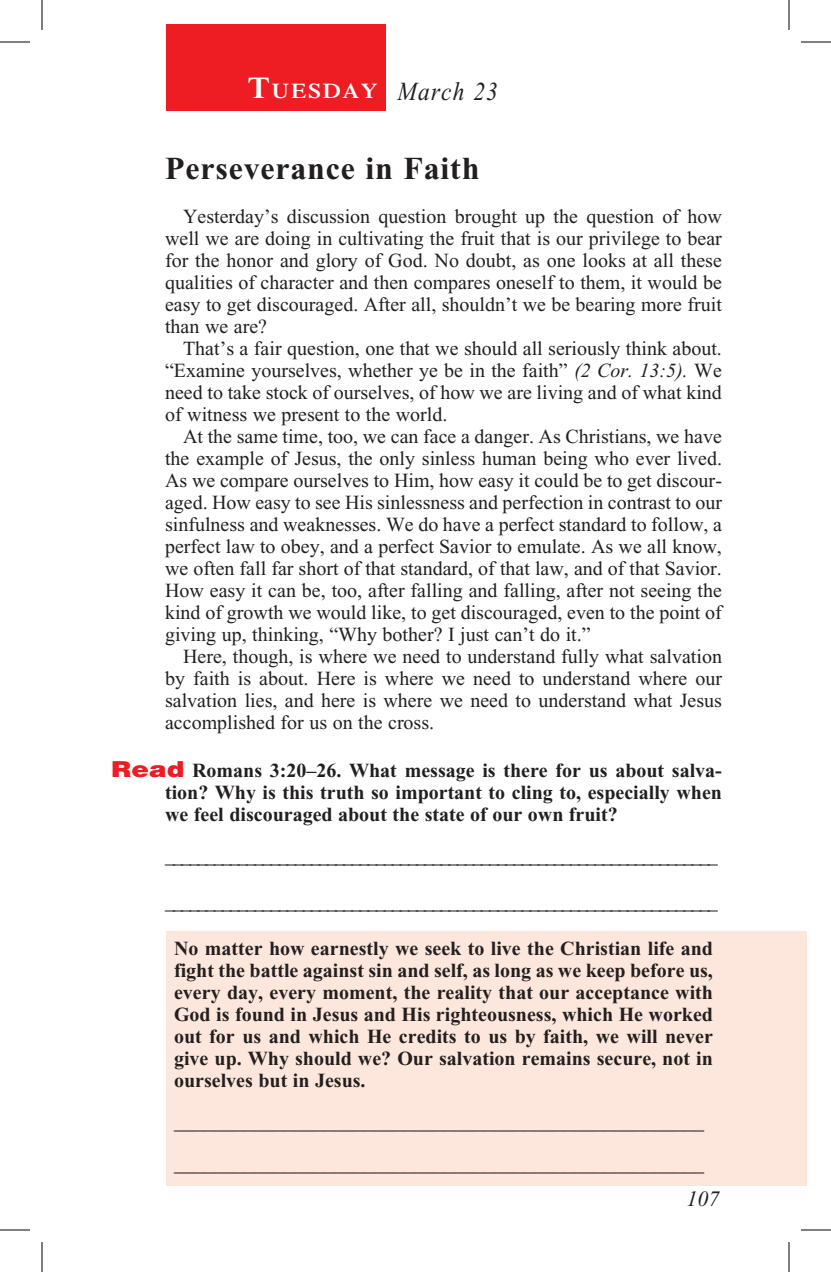
<style>
.page{position:relative;width:831px;height:1272px;background:#fff}
.page>*{position:absolute;margin:0;border:0;box-sizing:border-box;transform-origin:0 0}
._01-Daily_head{font:700 32px "Times New Roman";letter-spacing:.025em;color:#231f20}
._00-Month-Day{font:italic 26px "Times New Roman";letter-spacing:.05em;color:#231f20;scale:.9 1}
.t1{font:italic 22px "Times New Roman";color:#231f20}
.t2{font:600 21px "Times";letter-spacing:.07em;color:#fff;scale:1.1 1}
._4-Body_Copy{font:20px/22px "Times New Roman";color:#231f20;text-align:justify}
.x-screened_box-text{font:700 20px/22px "Times New Roman";color:#231f20;text-align:justify}
._6-question{font:700 20px/22px "Times New Roman";color:#231f20;text-align:justify}
.Ruled_lines_w_text{font:italic 20px "Times New Roman";color:#231f20}
.s1{font-size:30px}
.s2{font-style:italic}
.s3{font-family:"Helvetica";font-weight:900;font-size:22px;color:#ee1d23}
</style>
<div class="page">
<div style="left:166px;top:931px;width:641px;height:254px;background:#fde7dc"></div>
<div style="left:166px;top:24px;width:220px;height:87px;background:#ee1d23"></div>
<hr style="left:0;top:42px;width:30px;height:1px;background:#000">
<hr style="left:801px;top:42px;width:30px;height:1px;background:#000">
<hr style="left:0;top:1230px;width:30px;height:1px;background:#000">
<hr style="left:801px;top:1230px;width:30px;height:1px;background:#000">
<hr style="left:42px;top:0;width:1px;height:30px;background:#000">
<hr style="left:42px;top:1242px;width:1px;height:30px;background:#000">
<hr style="left:789px;top:0;width:1px;height:30px;background:#000">
<hr style="left:789px;top:1242px;width:1px;height:30px;background:#000">
<p class="t2" style="left:248px;top:78px;width:119px"><span class="s1">T</span>UESDAY</p>
<p class="_00-Month-Day" style="left:397px;top:77px;width:113px">March 23</p>
<p class="_01-Daily_head" style="left:165px;top:150px;width:316px">Perseverance in Faith</p>
<p class="_4-Body_Copy" style="left:165px;top:205px;width:558px;text-indent:18px">Yesterday’s discussion question brought up the question of how well we are doing in cultivating the fruit that is our privilege to bear for the honor and glory of God. No doubt, as one looks at all these qualities of character and then compares oneself to them, it would be easy to get discouraged. After all, shouldn’t we be bearing more fruit than we are?</p>
<p class="_4-Body_Copy" style="left:165px;top:337px;width:558px;text-indent:18px">That’s a fair question, one that we should all seriously think about. “Examine yourselves, whether ye be in the faith” <span class="s2">(2 Cor. 13:5).</span> We need to take stock of ourselves, of how we are living and of what kind of witness we present to the world.</p>
<p class="_4-Body_Copy" style="left:165px;top:425px;width:558px;text-indent:18px">At the same time, too, we can face a danger. As Christians, we have the example of Jesus, the only sinless human being who ever lived.<br>As we compare ourselves to Him, how easy it could be to get discour&shy;aged. How easy to see His sinlessness and perfection in contrast to our sinfulness and weaknesses. We do have a perfect standard to follow, a perfect law to obey, and a perfect Savior to emulate. As we all know, we often fall far short of that standard, of that law, and of that Savior.<br>How easy it can be, too, after falling and falling, after not seeing the kind of growth we would like, to get discouraged, even to the point of giving up, thinking, “Why bother? I just can’t do it.”</p>
<p class="_4-Body_Copy" style="left:165px;top:645px;width:558px;text-indent:18px">Here, though, is where we need to understand fully what salvation by faith is about. Here is where we need to understand where our salvation lies, and here is where we need to understand what Jesus accomplished for us on the cross.</p>
<p class="_6-question" style="left:165px;top:759px;width:558px;text-indent:-54px"><span class="s3">Read</span> Romans 3:20–26. What message is there for us about salva&shy;tion? Why is this truth so important to cling to, especially when we feel discouraged about the state of our own fruit?</p>
<p class="Ruled_lines_w_text" style="left:165px;top:846px;width:554px">____________________________________________________________________</p>
<p class="Ruled_lines_w_text" style="left:165px;top:892px;width:554px">____________________________________________________________________</p>
<p class="x-screened_box-text" style="left:174px;top:937px;width:541px">No matter how earnestly we seek to live the Christian life and fight the battle against sin and self, as long as we keep before us, every day, every moment, the reality that our acceptance with God is found in Jesus and His righteousness, which He worked out for us and which He credits to us by faith, we will never give up. Why should we? Our salvation remains secure, not in ourselves but in Jesus.</p>
<p class="x-screened_box-text" style="left:174px;top:1111px;width:532px">_____________________________________________________</p>
<p class="x-screened_box-text" style="left:174px;top:1153px;width:532px">_____________________________________________________</p>
<p class="t1" style="left:687px;top:1187px;width:34px">107</p>
</div>
